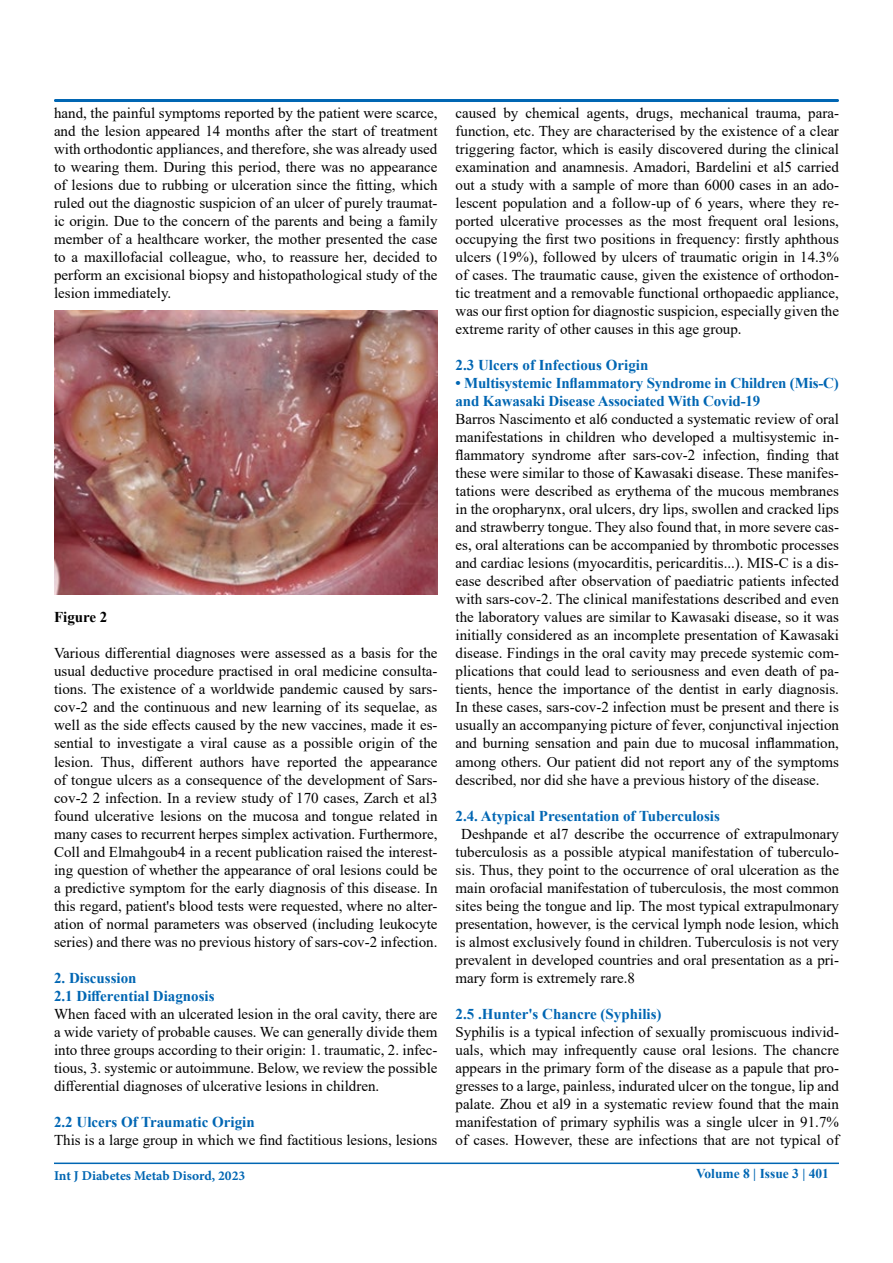
<style>
.page{position:relative;width:893px;height:1263px;background:#fff}
.page>*{position:absolute;margin:0;border:0;box-sizing:border-box;transform-origin:0 0}
.t1{font:15px/18px "Times New Roman";color:#000;text-align:justify}
.t2{font:700 15px/18px "Times New Roman";color:#0066b3}
.t3{font:700 15px "Times New Roman";color:#000}
.t4{font:700 13.5px "Minion Pro";color:#0066b3}
.t5{font:700 13.5px "Times New Roman";color:#0066b3}
</style>
<div class="page">
<div style="left:54px;top:99px;width:785px;height:3px;border:2px solid #0066b3"></div>
<hr style="left:54px;top:1162px;width:785px;height:2px;background:#0066b3">
<img style="left:54px;top:311px;width:383px;height:284px">
<p class="t1" style="left:54px;top:104px;width:385px">hand, the painful symptoms reported by the patient were scarce, and the lesion appeared 14 months after the start of treatment with orthodontic appliances, and therefore, she was already used to wearing them. During this period, there was no appearance of lesions due to rubbing or ulceration since the fitting, which ruled out the diagnostic suspicion of an ulcer of purely traumat&shy;ic origin. Due to the concern of the parents and being a family member of a healthcare worker, the mother presented the case to a maxillofacial colleague, who, to reassure her, decided to perform an excisional biopsy and histopathological study of the lesion immediately.</p>
<p class="t3" style="left:54px;top:607px;width:55px">Figure 2</p>
<p class="t1" style="left:54px;top:644px;width:385px">Various differential diagnoses were assessed as a basis for the usual deductive procedure practised in oral medicine consulta&shy;tions. The existence of a worldwide pandemic caused by sars&shy;cov-2 and the continuous and new learning of its sequelae, as well as the side effects caused by the new vaccines, made it es&shy;sential to investigate a viral cause as a possible origin of the lesion. Thus, different authors have reported the appearance of tongue ulcers as a consequence of the development of Sars&shy;cov-2 2 infection. In a review study of 170 cases, Zarch et al3 found ulcerative lesions on the mucosa and tongue related in many cases to recurrent herpes simplex activation. Furthermore, Coll and Elmahgoub4 in a recent publication raised the interest&shy;ing question of whether the appearance of oral lesions could be a predictive symptom for the early diagnosis of this disease. In this regard, patient's blood tests were requested, where no alter&shy;ation of normal parameters was observed (including leukocyte series) and there was no previous history of sars-cov-2 infection.</p>
<p class="t2" style="left:54px;top:968px;width:162px">2. Discussion<br>2.1 Differential Diagnosis</p>
<p class="t1" style="left:54px;top:1004px;width:385px">When faced with an ulcerated lesion in the oral cavity, there are a wide variety of probable causes. We can generally divide them into three groups according to their origin: 1. traumatic, 2. infec&shy;tious, 3. systemic or autoimmune. Below, we review the possible differential diagnoses of ulcerative lesions in children.</p>
<p class="t2" style="left:54px;top:1112px;width:202px">2.2 Ulcers Of Traumatic Origin</p>
<p class="t1" style="left:54px;top:1130px;width:385px">This is a large group in which we find factitious lesions, lesions</p>
<p class="t1" style="left:455px;top:104px;width:385px">caused by chemical agents, drugs, mechanical trauma, para&shy;function, etc. They are characterised by the existence of a clear triggering factor, which is easily discovered during the clinical examination and anamnesis. Amadori, Bardelini et al5 carried out a study with a sample of more than 6000 cases in an ado&shy;lescent population and a follow-up of 6 years, where they re&shy;ported ulcerative processes as the most frequent oral lesions, occupying the first two positions in frequency: firstly aphthous ulcers (19%), followed by ulcers of traumatic origin in 14.3% of cases. The traumatic cause, given the existence of orthodon&shy;tic treatment and a removable functional orthopaedic appliance, was our first option for diagnostic suspicion, especially given the extreme rarity of other causes in this age group.</p>
<p class="t2" style="left:455px;top:356px;width:194px">2.3 Ulcers of Infectious Origin</p>
<p class="t2" style="left:455px;top:374px;width:385px">• Multisystemic Inflammatory Syndrome in Children (Mis-C) and Kawasaki Disease Associated With Covid-19</p>
<p class="t1" style="left:455px;top:410px;width:385px">Barros Nascimento et al6 conducted a systematic review of oral manifestations in children who developed a multisystemic in&shy;flammatory syndrome after sars-cov-2 infection, finding that these were similar to those of Kawasaki disease. These manifes&shy;tations were described as erythema of the mucous membranes in the oropharynx, oral ulcers, dry lips, swollen and cracked lips and strawberry tongue. They also found that, in more severe cas&shy;es, oral alterations can be accompanied by thrombotic processes and cardiac lesions (myocarditis, pericarditis...). MIS-C is a dis&shy;ease described after observation of paediatric patients infected with sars-cov-2. The clinical manifestations described and even the laboratory values are similar to Kawasaki disease, so it was initially considered as an incomplete presentation of Kawasaki disease. Findings in the oral cavity may precede systemic com&shy;plications that could lead to seriousness and even death of pa&shy;tients, hence the importance of the dentist in early diagnosis.<br>In these cases, sars-cov-2 infection must be present and there is usually an accompanying picture of fever, conjunctival injection and burning sensation and pain due to mucosal inflammation, among others. Our patient did not report any of the symptoms described, nor did she have a previous history of the disease.</p>
<p class="t2" style="left:455px;top:806px;width:266px">2.4. Atypical Presentation of Tuberculosis</p>
<p class="t1" style="left:455px;top:824px;width:385px;text-indent:6px">Deshpande et al7 describe the occurrence of extrapulmonary tuberculosis as a possible atypical manifestation of tuberculo&shy;sis. Thus, they point to the occurrence of oral ulceration as the main orofacial manifestation of tuberculosis, the most common sites being the tongue and lip. The most typical extrapulmonary presentation, however, is the cervical lymph node lesion, which is almost exclusively found in children. Tuberculosis is not very prevalent in developed countries and oral presentation as a pri&shy;mary form is extremely rare.8</p>
<p class="t2" style="left:455px;top:1004px;width:207px">2.5 .Hunter's Chancre (Syphilis)</p>
<p class="t1" style="left:455px;top:1022px;width:385px">Syphilis is a typical infection of sexually promiscuous individ&shy;uals, which may infrequently cause oral lesions. The chancre appears in the primary form of the disease as a papule that pro&shy;gresses to a large, painless, indurated ulcer on the tongue, lip and palate. Zhou et al9 in a systematic review found that the main manifestation of primary syphilis was a single ulcer in 91.7% of cases. However, these are infections that are not typical of</p>
<p class="t4" style="left:54px;top:1166px;width:193px">Int J Diabetes Metab Disord, 2023</p>
<p class="t5" style="left:696px;top:1163px;width:134px">Volume 8 | Issue 3 | 401</p>
</div>
